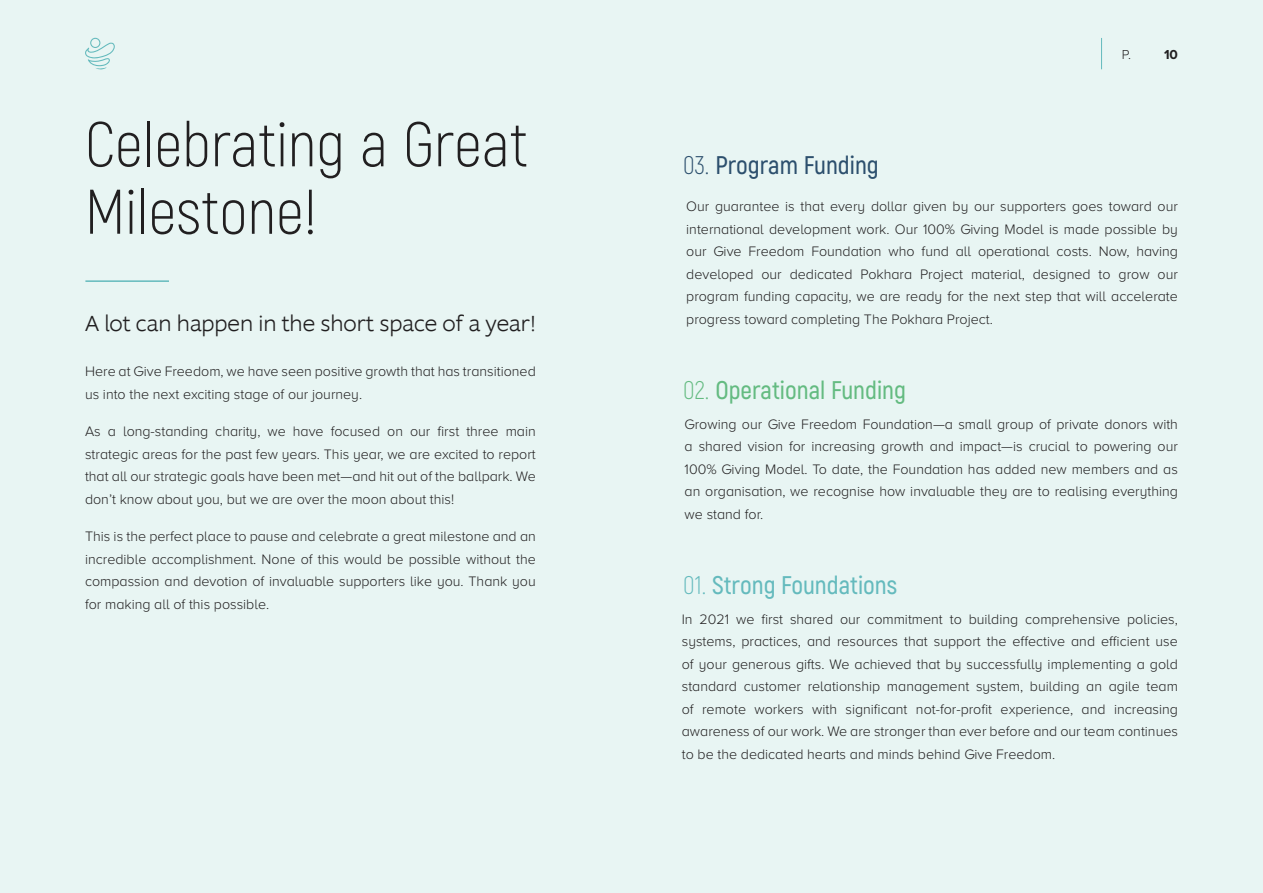
<style>
.page{position:relative;width:1263px;height:893px;background:#e8f5f3}
.page>*{position:absolute;margin:0;border:0;box-sizing:border-box;transform-origin:0 0}
.t1{font:300 63px/67.5px "Akrobat";color:#211f20}
.t2{font:600 25.5px "Akrobat";color:#64bb81}
.t3{font:600 25.5px "Akrobat";color:#64babd}
.t4{font:600 25.5px "Akrobat";color:#2c4f6d}
.t5{font:300 22.5px "Supra";color:#211f20}
.t6{font:300 14.25px/22.5px "Proxima Nova A";color:#211f20;text-align:justify}
.t7{font:300 13.5px "Proxima Nova A";color:#211f20}
.t8{font:700 13.5px "Proxima Nova A";color:#211f20}
.s1{font-weight:300}
</style>
<div class="page">
<hr style="left:1101px;top:38px;width:1px;height:31px;background:#64babd">
<svg style="left:85px;top:38px;width:30px;height:32px"></svg>
<hr style="left:85px;top:280px;width:84px;height:2px;background:#64babd">
<h1 class="t1" style="left:85px;top:110px;width:444px">Celebrating a Great<br>Milestone!</h1>
<h3 class="t5" style="left:85px;top:310px;width:452px">A lot can happen in the short space of a year!</h3>
<p class="t6" style="left:85px;top:360px;width:452px">Here at Give Freedom, we have seen positive growth that has transitioned us into the next exciting stage of our journey.</p>
<p class="t6" style="left:85px;top:420px;width:452px">As a long-standing charity, we have focused on our first three main strategic areas for the past few years. This year, we are excited to report that all our strategic goals have been met—and hit out of the ballpark. We don’t know about you, but we are over the moon about this!</p>
<p class="t6" style="left:85px;top:525px;width:452px">This is the perfect place to pause and celebrate a great milestone and an incredible accomplishment. None of this would be possible without the compassion and devotion of invaluable supporters like you. Thank you for making all of this possible.</p>
<p class="t7" style="left:1122px;top:47px;width:11px">P.</p>
<p class="t8" style="left:1164px;top:47px;width:15px">10</p>
<h2 class="t4" style="left:683px;top:149px;width:197px"><span class="s1">03.</span> Program Funding</h2>
<p class="t6" style="left:686px;top:195px;width:493px">Our guarantee is that every dollar given by our supporters goes toward our international development work. Our 100% Giving Model is made possible by our Give Freedom Foundation who fund all operational costs. Now, having developed our dedicated Pokhara Project material, designed to grow our program funding capacity, we are ready for the next step that will accelerate progress toward completing The Pokhara Project.</p>
<h2 class="t2" style="left:683px;top:374px;width:224px"><span class="s1">02.</span> Operational Funding</h2>
<p class="t6" style="left:685px;top:413px;width:495px">Growing our Give Freedom Foundation—a small group of private donors with a shared vision for increasing growth and impact—is crucial to powering our 100% Giving Model. To date, the Foundation has added new members and as an organisation, we recognise how invaluable they are to realising everything we stand for.</p>
<h2 class="t3" style="left:683px;top:569px;width:216px"><span class="s1">01.</span> Strong Foundations</h2>
<p class="t6" style="left:682px;top:608px;width:498px">In 2021 we first shared our commitment to building comprehensive policies, systems, practices, and resources that support the effective and efficient use of your generous gifts. We achieved that by successfully implementing a gold standard customer relationship management system, building an agile team of remote workers with significant not-for-profit experience, and increasing awareness of our work. We are stronger than ever before and our team continues to be the dedicated hearts and minds behind Give Freedom.</p>
</div>
